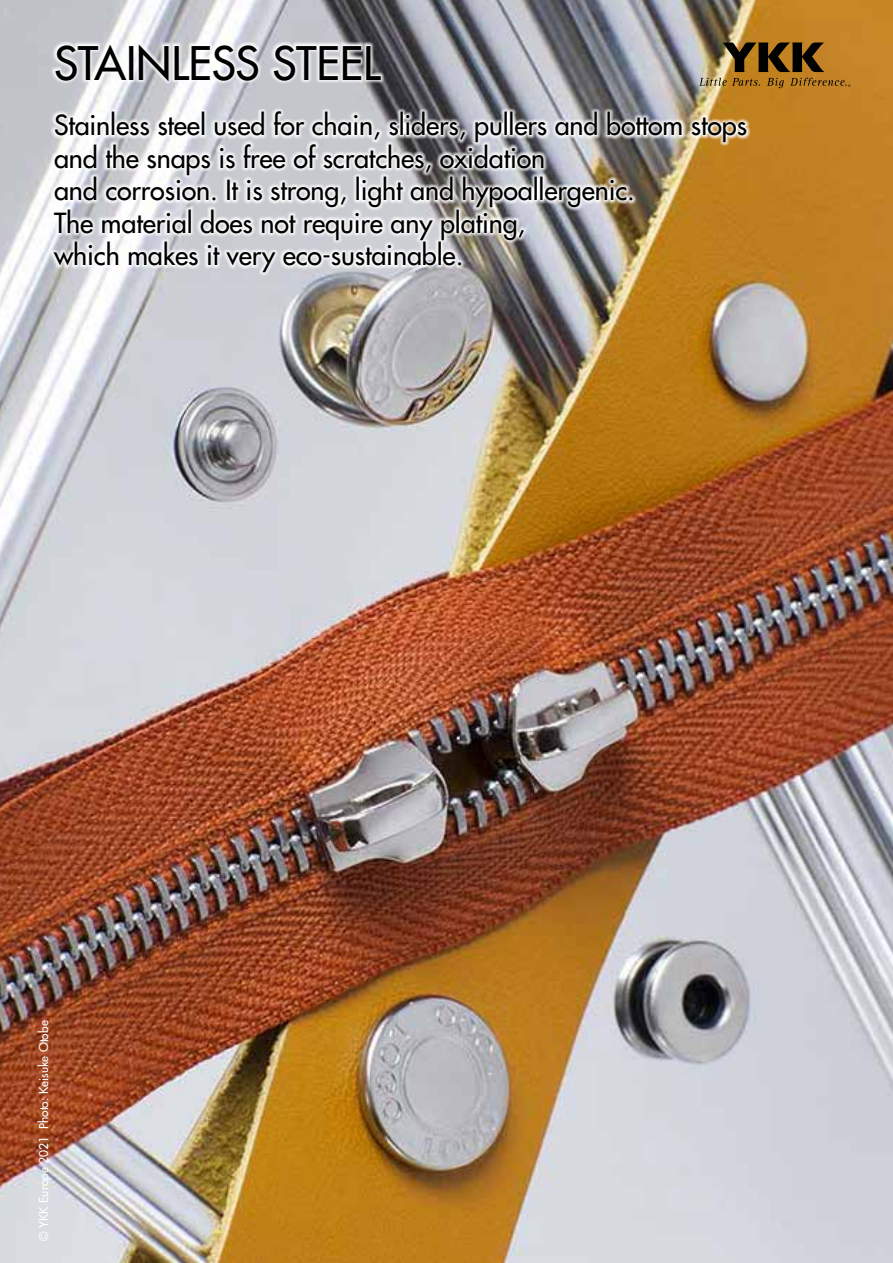
<style>
.page{position:relative;width:893px;height:1263px;background:#fff}
.page>*{position:absolute;margin:0;border:0;box-sizing:border-box;transform-origin:0 0}
.t1{font:500 45px "Futura Std";letter-spacing:-.005em;color:#000}
.t2{font:500 27px/32.4px "Futura Std";letter-spacing:-.005em;color:#000}
.t3{font:500 12px "Futura Std";color:#fff}
</style>
<div class="page">
<img style="left:0;top:0;width:893px;height:1263px">
<svg style="left:750px;top:43px;width:74px;height:29px;background:#563a0e"></svg>
<svg style="left:767px;top:78px;width:17px;height:10px"></svg>
<svg style="left:750px;top:78px;width:10px;height:8px"></svg>
<svg style="left:790px;top:78px;width:60px;height:9px"></svg>
<img style="left:50px;top:40px;width:700px;height:236px">
<h1 class="t1" style="left:54px;top:35px;width:328px">STAINLESS STEEL</h1>
<p class="t2" style="left:54px;top:109px;width:695px">Stainless steel used for chain, sliders, pullers and bottom stops and the snaps is free of scratches, oxidation<br>and corrosion. It is strong, light and hypoallergenic.<br>The material does not require any plating,<br>which makes it very eco-sustainable.</p>
<p class="t3" style="left:36px;top:1241px;width:222px;rotate:-90deg">© YKK Europe 2021 Photo: Keisuke Otobe</p>
</div>
